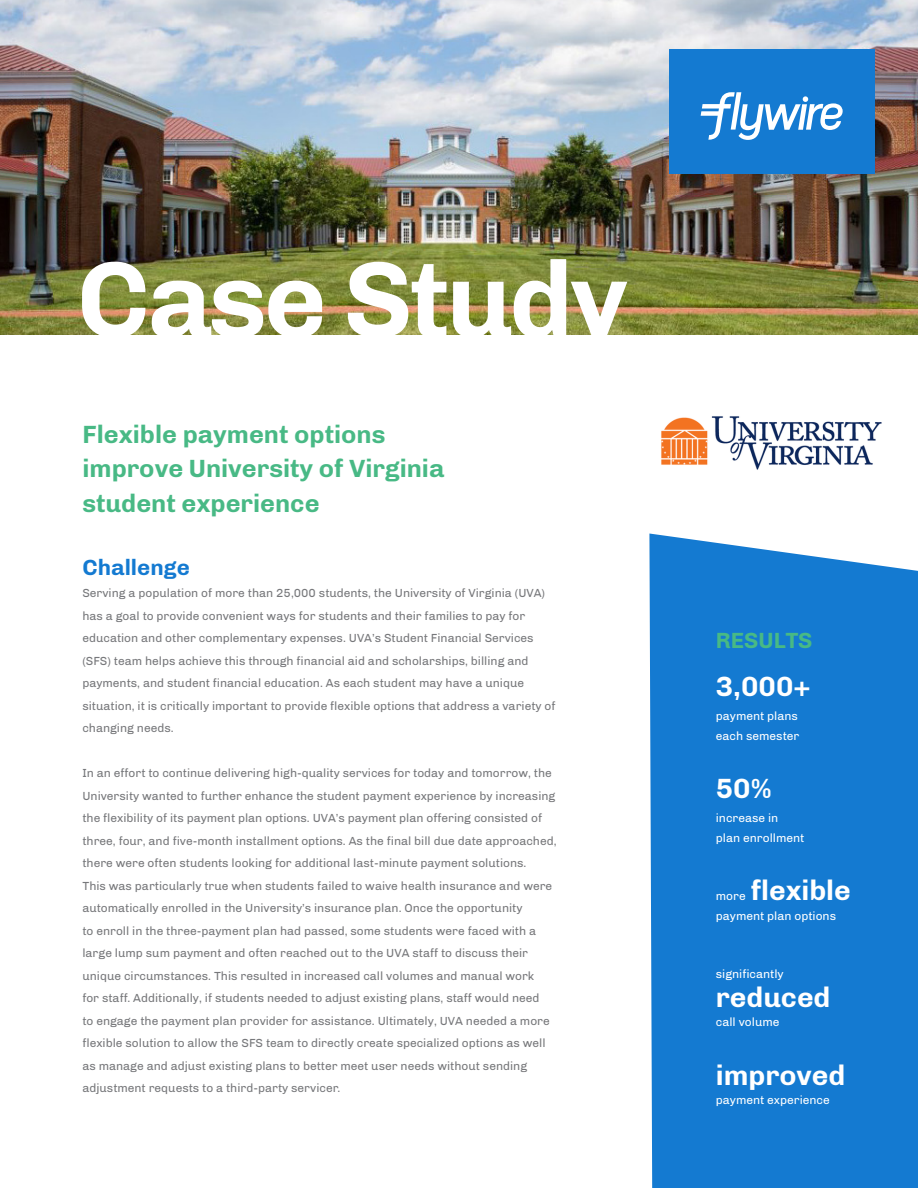
<style>
.page{position:relative;width:918px;height:1188px;background:#fff}
.page>*{position:absolute;margin:0;border:0;box-sizing:border-box;transform-origin:0 0}
.t1{font:700 108px "Chivo";letter-spacing:-.03em;color:#fff}
.t2{font:700 28.5px "Chivo";color:#fff}
.t3{font:700 25.5px/34.5px "Chivo";color:#48b985}
.t4{font:700 22.5px "Chivo";color:#147ad1}
.t5{font:700 22.5px "Chivo";color:#48b985}
.t6{font:12px/22.5px "Chivo";color:#77787b}
.t7{font:12px/19.5px "Chivo";color:#fff}
</style>
<div class="page">
<div style="left:649px;top:534px;width:269px;height:654px;background:#147ad1"></div>
<img style="left:0;top:0;width:918px;height:334px">
<div style="left:669px;top:49px;width:205px;height:125px;background:#147ad1"></div>
<svg style="left:701px;top:92px;width:142px;height:48px"></svg>
<img style="left:661px;top:416px;width:221px;height:54px">
<h1 class="t1" style="left:77px;top:236px;width:553px">Case Study</h1>
<h3 class="t3" style="left:82px;top:417px;width:363px">Flexible payment options improve University of Virginia student experience</h3>
<h3 class="t4" style="left:82px;top:554px;width:109px">Challenge</h3>
<p class="t6" style="left:82px;top:582px;width:475px">Serving a population of more than 25,000 students, the University of Virginia (UVA) has a goal to provide convenient ways for students and their families to pay for education and other complementary expenses. UVA’s Student Financial Services (SFS) team helps achieve this through financial aid and scholarships, billing and payments, and student financial education. As each student may have a unique situation, it is critically important to provide flexible options that address a variety of changing needs.</p>
<p class="t6" style="left:82px;top:762px;width:476px">In an effort to continue delivering high-quality services for today and tomorrow, the University wanted to further enhance the student payment experience by increasing the flexibility of its payment plan options. UVA’s payment plan offering consisted of three, four, and five-month installment options. As the final bill due date approached, there were often students looking for additional last-minute payment solutions.<br>This was particularly true when students failed to waive health insurance and were automatically enrolled in the University’s insurance plan. Once the opportunity<br>to enroll in the three-payment plan had passed, some students were faced with a large lump sum payment and often reached out to the UVA staff to discuss their unique circumstances. This resulted in increased call volumes and manual work<br>for staff. Additionally, if students needed to adjust existing plans, staff would need<br>to engage the payment plan provider for assistance. Ultimately, UVA needed a more flexible solution to allow the SFS team to directly create specialized options as well as manage and adjust existing plans to better meet user needs without sending adjustment requests to a third-party servicer.</p>
<h3 class="t5" style="left:716px;top:628px;width:98px">RESULTS</h3>
<h2 class="t2" style="left:716px;top:670px;width:96px">3,000+</h2>
<p class="t7" style="left:716px;top:706px;width:85px">payment plans each semester</p>
<h2 class="t2" style="left:716px;top:772px;width:57px">50%</h2>
<p class="t7" style="left:716px;top:808px;width:90px">increase in plan enrollment</p>
<h2 class="t2" style="left:751px;top:874px;width:102px">flexible</h2>
<p class="t7" style="left:716px;top:906px;width:122px">payment plan options</p>
<p class="t7" style="left:716px;top:886px;width:31px">more</p>
<p class="t7" style="left:716px;top:964px;width:69px">significantly</p>
<h2 class="t2" style="left:716px;top:980px;width:116px">reduced</h2>
<p class="t7" style="left:716px;top:1012px;width:65px">call volume</p>
<h2 class="t2" style="left:716px;top:1058px;width:131px">improved</h2>
<p class="t7" style="left:716px;top:1090px;width:115px">payment experience</p>
</div>
